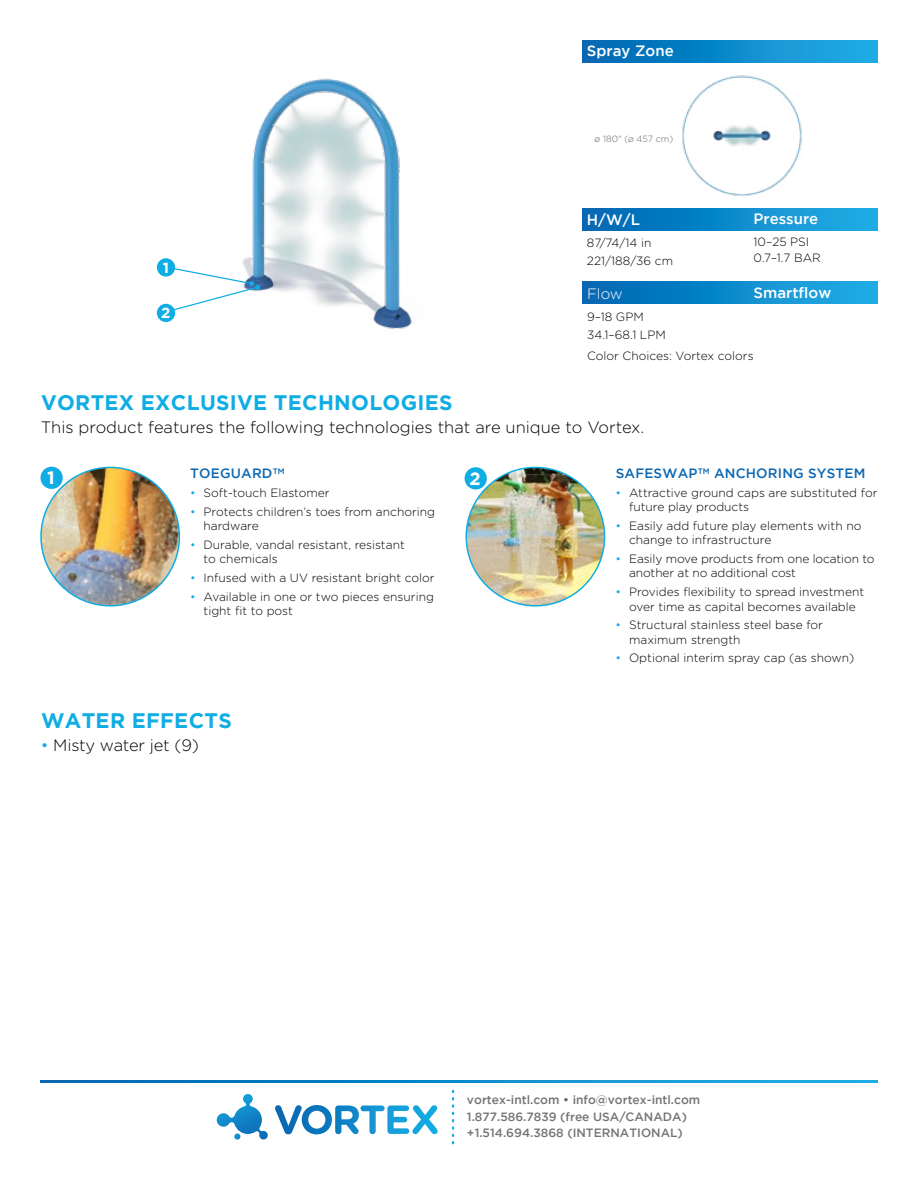
<style>
.page{position:relative;width:918px;height:1188px;background:#fff}
.page>*{position:absolute;margin:0;border:0;box-sizing:border-box;transform-origin:0 0}
.t1{font:700 21px "Gotham";letter-spacing:.015em;color:#10ade4}
.t2{font:700 18px "Gotham";color:#fff}
.t3{font:300 16.5px "Gotham Rounded";color:#000}
.t4{font:500 15px "Gotham";color:#fff}
.t5{font:300 15px "Gotham Rounded";color:#fff}
.t6{font:700 14.85px "Gotham";color:#fff}
.t7{font:500 13.5px "Gotham";letter-spacing:.015em;color:#0b67b2}
.t8{font:300 12px/14.4px "Gotham Rounded";color:#000}
.t9{font:500 12px/16.5px "Gotham";color:#727475}
.t10{font:300 9px "Gotham Rounded";color:#636466}
.s1{color:#10ade4}
.s2{color:#636466}
</style>
<div class="page">
<svg style="left:41px;top:1080px;width:837px;height:3px;background:#0e8acb"></svg>
<svg style="left:217px;top:1094px;width:51px;height:46px"></svg>
<svg style="left:275px;top:1105px;width:163px;height:29px"></svg>
<svg style="left:452px;top:1091px;width:2px;height:52px"></svg>
<div style="left:583px;top:208px;width:295px;height:22px;background:linear-gradient(to right,#0065b1,#21afe6)"></div>
<div style="left:583px;top:281px;width:295px;height:23px;background:linear-gradient(to right,#0065b1,#21afe6)"></div>
<div style="left:583px;top:40px;width:295px;height:23px;background:linear-gradient(to right,#0065b1,#21afe6)"></div>
<img style="left:159px;top:78px;width:253px;height:251px">
<img style="left:682px;top:75px;width:120px;height:121px">
<img style="left:41px;top:467px;width:138px;height:139px">
<div style="left:157px;top:258px;width:18px;height:19px;background:#10ade4;border-radius:50%"></div>
<div style="left:465px;top:467px;width:22px;height:23px;background:#10ade4;border-radius:50%"></div>
<img style="left:466px;top:467px;width:139px;height:139px;border-radius:69px">
<svg style="left:165px;top:266px;width:95px;height:45px"></svg>
<div style="left:157px;top:304px;width:18px;height:18px;background:#10ade4;border-radius:50%"></div>
<p class="t4" style="left:587px;top:42px;width:88px">Spray Zone</p>
<p class="t6" style="left:163px;top:259px;width:8px">1</p>
<p class="t6" style="left:161px;top:305px;width:11px">2</p>
<p class="t10" style="left:595px;top:132px;width:80px">ø 180" (ø 457 cm)</p>
<p class="t4" style="left:587px;top:211px;width:55px">H/W/L</p>
<p class="t8" style="left:587px;top:233px;width:88px;line-height:18px">87/74/14 in<br>221/188/36 cm</p>
<p class="t5" style="left:587px;top:284px;width:37px">Flow</p>
<p class="t8" style="left:587px;top:307px;width:80px;line-height:18px">9–18 GPM<br>34.1–68.1 LPM</p>
<p class="t4" style="left:753px;top:210px;width:66px">Pressure</p>
<p class="t8" style="left:753px;top:233px;width:69px;line-height:16.5px">10–25 PSI<br>0.7–1.7 BAR</p>
<p class="t4" style="left:754px;top:284px;width:79px">Smartflow</p>
<p class="t8" style="left:587px;top:348px;width:168px">Color Choices: Vortex colors</p>
<h1 class="t1" style="left:41px;top:391px;width:413px">VORTEX EXCLUSIVE TECHNOLOGIES</h1>
<h3 class="t3" style="left:41px;top:416px;width:605px">This product features the following technologies that are unique to Vortex.</h3>
<h2 class="t2" style="left:47px;top:468px;width:9px">1</h2>
<p class="t7" style="left:190px;top:466px;width:96px">TOEGUARD<sup>TM</sup></p>
<p class="t8" style="left:190px;top:485px;width:141px"><span class="s1">•</span> Soft-touch Elastomer</p>
<p class="t8" style="left:204px;top:504px;width:233px;text-indent:-14px"><span class="s1">•</span> Protects children’s toes from anchoring hardware</p>
<p class="t8" style="left:204px;top:537px;width:203px;text-indent:-14px"><span class="s1">•</span> Durable, vandal resistant, resistant to chemicals</p>
<p class="t8" style="left:190px;top:570px;width:246px"><span class="s1">•</span> Infused with a UV resistant bright color</p>
<p class="t8" style="left:204px;top:589px;width:232px;text-indent:-14px"><span class="s1">•</span> Available in one or two pieces ensuring tight fit to post</p>
<h1 class="t1" style="left:41px;top:709px;width:192px">WATER EFFECTS</h1>
<h3 class="t3" style="left:41px;top:734px;width:160px"><span class="s1">•</span> Misty water jet (9)</h3>
<h2 class="t2" style="left:469px;top:468px;width:13px">2</h2>
<p class="t7" style="left:616px;top:466px;width:251px">SAFESWAP<sup>TM</sup> ANCHORING SYSTEM</p>
<p class="t8" style="left:629px;top:485px;width:250px;text-indent:-14px"><span class="s1">•</span> Attractive ground caps are substituted for future play products</p>
<p class="t8" style="left:629px;top:518px;width:234px;text-indent:-14px"><span class="s1">•</span> Easily add future play elements with no change to infrastructure</p>
<p class="t8" style="left:629px;top:551px;width:247px;text-indent:-14px"><span class="s1">•</span> Easily move products from one location to another at no additional cost</p>
<p class="t8" style="left:616px;top:584px;width:250px;text-align:center"><span class="s1">•</span> Provides flexibility to spread investment over time as capital becomes available</p>
<p class="t8" style="left:629px;top:617px;width:195px;text-indent:-14px"><span class="s1">•</span> Structural stainless steel base for maximum strength</p>
<p class="t8" style="left:616px;top:650px;width:240px"><span class="s1">•</span> Optional interim spray cap (as shown)</p>
<p class="t9" style="left:467px;top:1091px;width:235px">vortex-intl.com <span class="s2">•</span> info@vortex-intl.com<br>1.877.586.7839 (free USA/CANADA) +1.514.694.3868 (INTERNATIONAL)</p>
</div>
